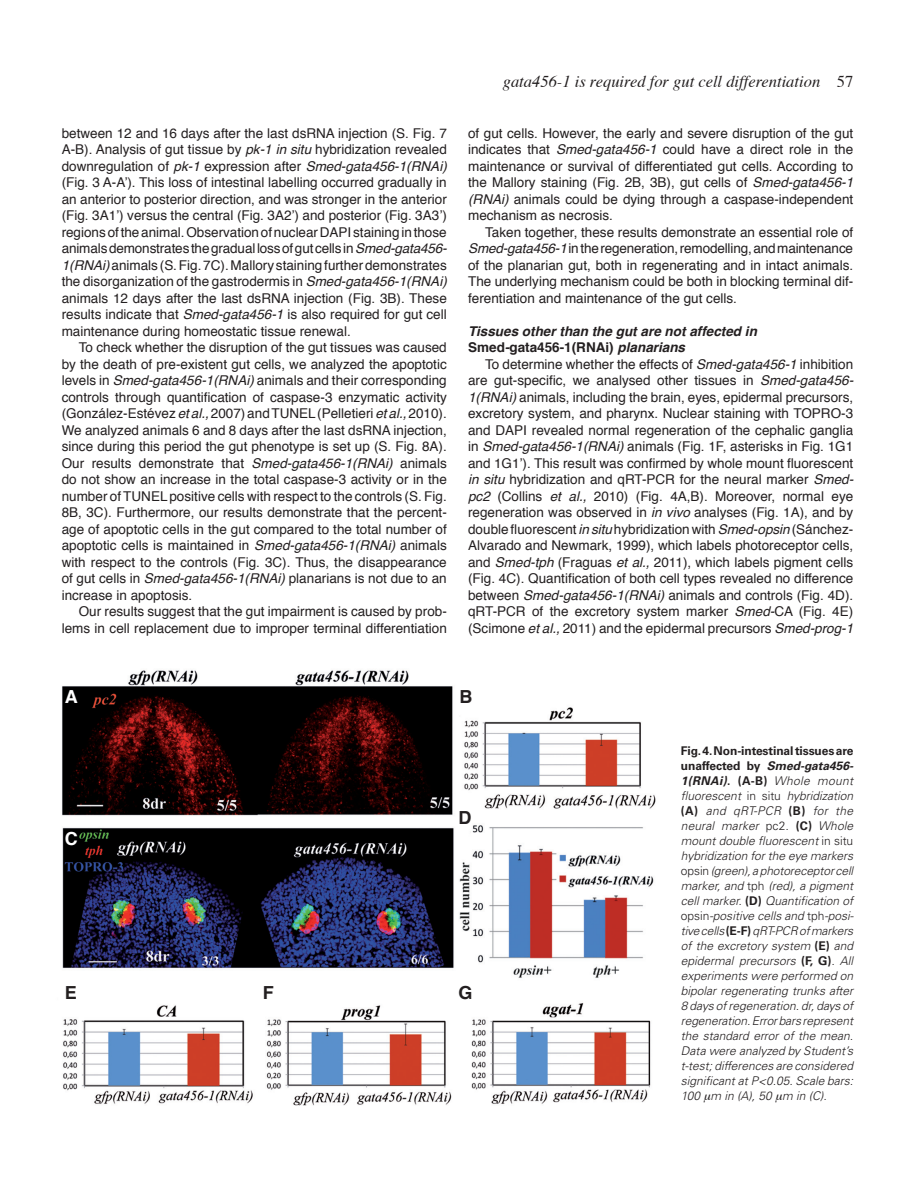
<style>
.page{position:relative;width:915px;height:1191px;background:#fff}
.page>*{position:absolute;margin:0;border:0;box-sizing:border-box;transform-origin:0 0}
._0-PictureA_B_C{font:700 18px "Helvetica";color:#231f20}
._0-PictureA_B_C-2{font:700 18px "Helvetica";color:#fff}
.t1{font:italic 16.5px "Times";color:#231f20}
._0-Texto{font:13.5px/16.5px "Helvetica";color:#231f20;text-align:justify}
._0-TitleSmall-2{font:italic 700 13.5px "Helvetica";color:#231f20}
._0-TitleSmall-2-2{font:700 13.5px "Helvetica";color:#231f20}
._0-PictureLegendText{font:italic 300 12px/15px "Univers LT Std";color:#231f20;text-align:justify}
.s1{font-style:italic}
.s2{font-style:normal}
.s3{font-weight:700;font-style:normal}
.s4{font-weight:700}
</style>
<div class="page">
<img style="left:62px;top:670px;width:594px;height:436px">
<p class="_0-Texto" style="left:62px;top:125px;width:386px">between 12 and 16 days after the last dsRNA injection (S. Fig. 7<br>A-B). Analysis of gut tissue by <span class="s1">pk-1 in situ</span> hybridization revealed downregulation of <span class="s1">pk-1</span> expression after <span class="s1">Smed-gata456-1(RNAi) </span>(Fig. 3 A-A’). This loss of intestinal labelling occurred gradually in an anterior to posterior direction, and was stronger in the anterior (Fig. 3A1’) versus the central (Fig. 3A2’) and posterior (Fig. 3A3’) regions of the animal. Observation of nuclear DAPI staining in those animals demonstrates the gradual loss of gut cells in <span class="s1">Smed-gata456- 1(RNAi)</span> animals (S. Fig. 7C). Mallory staining further demonstrates the disorganization of the gastrodermis in <span class="s1">Smed-gata456-1(RNAi) </span>animals 12 days after the last dsRNA injection (Fig. 3B). These results indicate that <span class="s1">Smed-gata456-1</span> is also required for gut cell maintenance during homeostatic tissue renewal.</p>
<p class="_0-Texto" style="left:62px;top:340px;width:386px;text-indent:17px">To check whether the disruption of the gut tissues was caused by the death of pre-existent gut cells, we analyzed the apoptotic levels in <span class="s1">Smed-gata456-1(RNAi)</span> animals and their corresponding controls through quantification of caspase-3 enzymatic activity (González-Estévez <span class="s1">et al.,</span> 2007) and TUNEL (Pelletieri <span class="s1">et al.,</span> 2010).<br>We analyzed animals 6 and 8 days after the last dsRNA injection, since during this period the gut phenotype is set up (S. Fig. 8A).<br>Our results demonstrate that <span class="s1">Smed-gata456-1(RNAi)</span> animals do not show an increase in the total caspase-3 activity or in the number of TUNEL positive cells with respect to the controls (S. Fig.<br>8B, 3C). Furthermore, our results demonstrate that the percent&shy;age of apoptotic cells in the gut compared to the total number of apoptotic cells is maintained in <span class="s1">Smed-gata456-1(RNAi)</span> animals with respect to the controls (Fig. 3C). Thus, the disappearance of gut cells in <span class="s1">Smed-gata456-1(RNAi)</span> planarians is not due to an increase in apoptosis.</p>
<p class="_0-Texto" style="left:62px;top:604px;width:386px;text-align:right">Our results suggest that the gut impairment is caused by prob&shy;lems in cell replacement due to improper terminal differentiation</p>
<p class="t1" style="left:502px;top:67px;width:352px">gata456-1 is required for gut cell differentiation <span class="s2">57</span></p>
<p class="_0-Texto" style="left:468px;top:125px;width:386px">of gut cells. However, the early and severe disruption of the gut indicates that <span class="s1">Smed-gata456-1</span> could have a direct role in the maintenance or survival of differentiated gut cells. According to the Mallory staining (Fig. 2B, 3B), gut cells of <span class="s1">Smed-gata456-1 (RNAi)</span> animals could be dying through a caspase-independent mechanism as necrosis.</p>
<p class="_0-Texto" style="left:468px;top:224px;width:386px;text-indent:17px">Taken together, these results demonstrate an essential role of <span class="s1">Smed-gata456-1</span> in the regeneration, remodelling, and maintenance of the planarian gut, both in regenerating and in intact animals.<br>The underlying mechanism could be both in blocking terminal dif&shy;ferentiation and maintenance of the gut cells.</p>
<p class="_0-TitleSmall-2" style="left:468px;top:320px;width:290px">Tissues other than the gut are not affected in</p>
<p class="_0-TitleSmall-2-2" style="left:468px;top:337px;width:218px">Smed<span class="s1">-</span>gata456-1(RNAi) <span class="s1">planarians</span></p>
<p class="_0-Texto" style="left:468px;top:356px;width:387px;text-indent:17px">To determine whether the effects of <span class="s1">Smed-gata456-1</span> inhibition are gut-specific, we analysed other tissues in <span class="s1">Smed-gata456- 1(RNAi)</span> animals, including the brain, eyes, epidermal precursors, excretory system, and pharynx. Nuclear staining with TOPRO-3 and DAPI revealed normal regeneration of the cephalic ganglia in <span class="s1">Smed-gata456-1(RNAi)</span> animals (Fig. 1F, asterisks in Fig. 1G1 and 1G1’). This result was confirmed by whole mount fluorescent <span class="s1">in situ</span> hybridization and qRT-PCR for the neural marker <span class="s1">Smed&shy;pc2</span> (Collins <span class="s1">et al.,</span> 2010) (Fig. 4A,B). Moreover, normal eye regeneration was observed in <span class="s1">in vivo</span> analyses (Fig. 1A), and by double fluorescent <span class="s1">in situ</span> hybridization with <span class="s1">Smed-opsin</span> (Sánchez-Alvarado and Newmark, 1999), which labels photoreceptor cells, and <span class="s1">Smed-tph</span> (Fraguas <span class="s1">et al.,</span> 2011), which labels pigment cells (Fig. 4C). Quantification of both cell types revealed no difference between <span class="s1">Smed-gata456-1(RNAi)</span> animals and controls (Fig. 4D). qRT-PCR of the excretory system marker <span class="s1">Smed-</span>CA (Fig. 4E) (Scimone <span class="s1">et al.,</span> 2011) and the epidermal precursors <span class="s1">Smed-prog-1</span></p>
<p class="_0-PictureA_B_C-2" style="left:65px;top:682px;width:14px">A</p>
<p class="_0-PictureA_B_C-2" style="left:65px;top:824px;width:14px">C</p>
<p class="_0-PictureA_B_C" style="left:65px;top:978px;width:14px">E</p>
<p class="_0-PictureA_B_C" style="left:263px;top:978px;width:12px">F</p>
<p class="_0-PictureA_B_C" style="left:459px;top:682px;width:14px">B</p>
<p class="_0-PictureA_B_C" style="left:458px;top:803px;width:14px">D</p>
<p class="_0-PictureA_B_C" style="left:458px;top:978px;width:16px">G</p>
<p class="_0-PictureLegendText" style="left:680px;top:743px;width:174px"><span class="s3">Fig. 4. Non-intestinal tissues are unaffected by</span> <span class="s4">Smed-gata456- 1(RNAi)</span><span class="s3">. (A-B)</span> Whole mount fluorescent <span class="s2">in situ</span> hybridization <span class="s3">(A)</span> and qRT-PCR <span class="s3">(B)</span> for the neural marker <span class="s2">pc2</span>. <span class="s3">(C)</span> Whole mount double fluorescent <span class="s2">in situ </span>hybridization for the eye markers <span class="s2">opsin</span> (green), a photoreceptor cell marker, and <span class="s2">tph</span> (red), a pigment cell marker. <span class="s3">(D)</span> Quantification of <span class="s2">opsin</span>-positive cells and <span class="s2">tph</span>-posi&shy;tive cells <span class="s3">(E-F)</span> qRT-PCR of markers of the excretory system <span class="s3">(E)</span> and epidermal precursors <span class="s3">(F, G)</span>. All experiments were performed on bipolar regenerating trunks after 8 days of regeneration. dr, days of regeneration. Error bars represent the standard error of the mean.<br>Data were analyzed by Student’s t-test; differences are considered significant at P&lt;0.05. Scale bars:<br>100 m in (A), 50 m in (C).</p>
</div>
